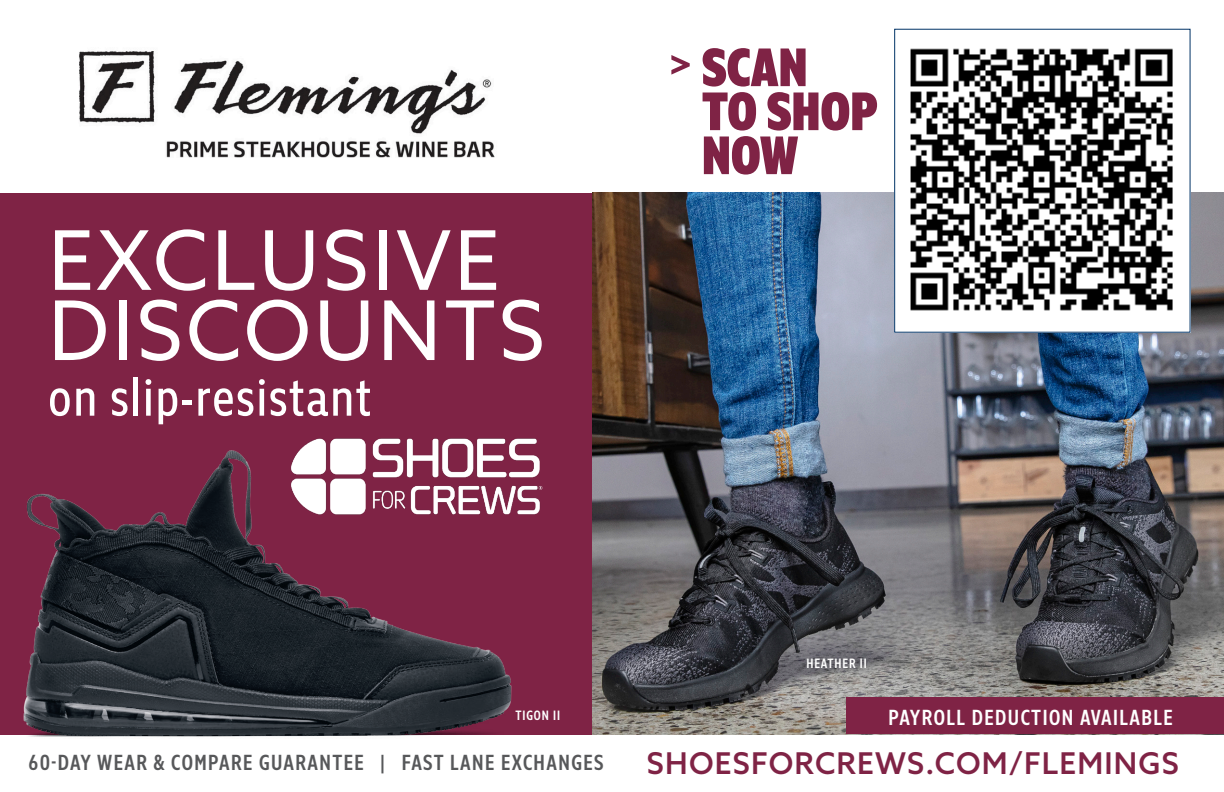
<style>
.page{position:relative;width:1224px;height:792px;background:#fff}
.page>*{position:absolute;margin:0;border:0;box-sizing:border-box;transform-origin:0 0}
.t1{font:82.2px "Azo Sans";letter-spacing:.04em;color:#fff}
.t2{font:53.2px "Azo Sans 2 Condensed";letter-spacing:.04em;color:#fff}
.t3{font:900 52px "Azo Sans 2 Condensed";color:#7f2345}
.t4{font:500 52px "Azo Sans 2 Condensed";color:#7f2345}
.t5{font:500 30px "Azo Sans";letter-spacing:.04em;color:#7f2345}
.t6{font:500 21px "Azo Sans 2 Condensed";letter-spacing:.07em;color:#57585a}
.t7{font:500 21px "Azo Sans 2 Condensed";letter-spacing:.07em;color:#fff}
.t8{font:500 13px "Azo Sans 2 Condensed";letter-spacing:.07em;color:#fff}
</style>
<div class="page">
<div style="left:0;top:193px;width:592px;height:541px;background:#7f2345"></div>
<img style="left:592px;top:193px;width:632px;height:541px">
<img style="left:896px;top:48px;width:293px;height:283px">
<img style="left:303px;top:438px;width:240px;height:77px">
<img style="left:15px;top:447px;width:504px;height:290px">
<img style="left:79px;top:51px;width:416px;height:107px">
<div style="left:847px;top:698px;width:377px;height:36px;background:#7f2345"></div>
<p class="t1" style="left:48px;top:207px;width:453px">EXCLUSIVE</p>
<p class="t1" style="left:48px;top:277px;width:498px">DISCOUNTS</p>
<p class="t2" style="left:48px;top:366px;width:324px">on slip-resistant</p>
<p class="t4" style="left:670px;top:29px;width:23px">&gt;</p>
<p class="t3" style="left:702px;top:36px;width:107px">SCAN</p>
<p class="t3" style="left:702px;top:80px;width:177px">TO SHOP</p>
<p class="t3" style="left:702px;top:124px;width:98px">NOW</p>
<p class="t8" style="left:516px;top:708px;width:46px">TIGON II</p>
<p class="t6" style="left:28px;top:751px;width:576px">60-DAY WEAR &amp; COMPARE GUARANTEE | FAST LANE EXCHANGES</p>
<p class="t8" style="left:806px;top:656px;width:62px">HEATHER II</p>
<p class="t7" style="left:889px;top:705px;width:285px">PAYROLL DEDUCTION AVAILABLE</p>
<p class="t5" style="left:647px;top:744px;width:533px">SHOESFORCREWS.COM/FLEMINGS</p>
</div>
